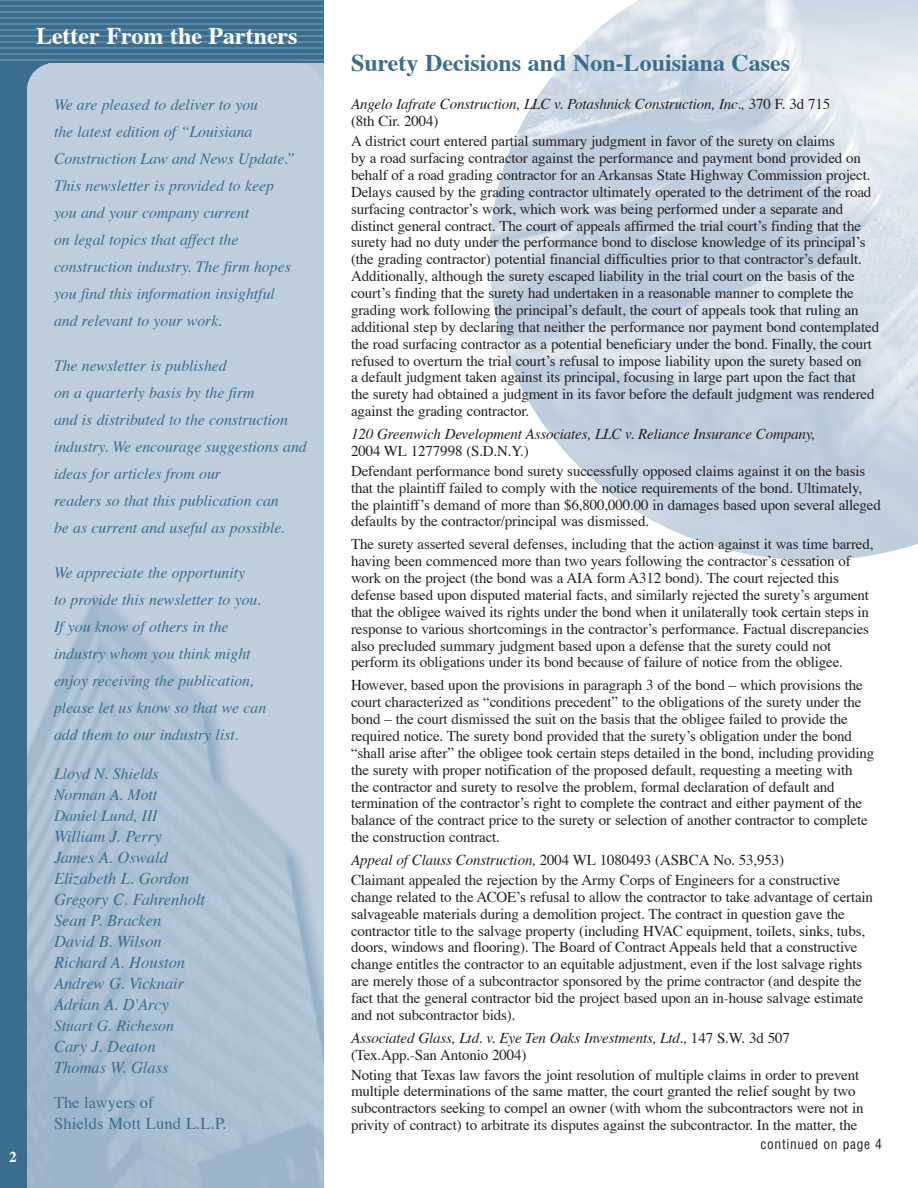
<style>
.page{position:relative;width:918px;height:1188px;background:#fff}
.page>*{position:absolute;margin:0;border:0;box-sizing:border-box;transform-origin:0 0}
.t1{font:700 24px "Times";color:#3a6e8f}
.t2{font:700 24px "Times";color:#fff}
.t3{font:italic 16.5px/21px "Times";color:#3a6e8f}
.t4{font:16.5px/21px "Times";letter-spacing:.01em;color:#3a6e8f}
.t5{font:italic 15.75px/27px "Times";color:#3a6e8f}
.t6{font:15px/16.8px "Times";letter-spacing:-.01em;color:#231f20}
.t7{font:italic 15px/16.8px "Times";letter-spacing:-.01em;color:#231f20}
.t8{font:700 15px "Times";color:#fff}
.t9{font:condensed 13.5px "Helvetica";letter-spacing:.05em;color:#231f20}
.s1{font-style:normal}
.s2{font-style:italic}
</style>
<div class="page">
<div style="left:0;top:0;width:324px;height:90px;background:#3a6e8f"></div>
<hr style="left:0;top:0;width:324px;height:1px;background:#6a90ad">
<hr style="left:0;top:5px;width:324px;height:2px;background:#6a90ad">
<hr style="left:0;top:11px;width:324px;height:2px;background:#6a90ad">
<hr style="left:0;top:17px;width:324px;height:2px;background:#6a90ad">
<hr style="left:0;top:23px;width:324px;height:2px;background:#6a90ad">
<hr style="left:0;top:29px;width:324px;height:2px;background:#6a90ad">
<hr style="left:0;top:35px;width:324px;height:2px;background:#6a90ad">
<hr style="left:0;top:41px;width:324px;height:2px;background:#6a90ad">
<hr style="left:0;top:47px;width:324px;height:2px;background:#6a90ad">
<hr style="left:0;top:53px;width:324px;height:2px;background:#6a90ad">
<hr style="left:0;top:59px;width:324px;height:2px;background:#6a90ad">
<div style="left:0;top:72px;width:36px;height:1116px;background:#3a6e8f"></div>
<div style="left:27px;top:63px;width:297px;height:490px;background:#bfcedd"></div>
<img style="left:27px;top:553px;width:297px;height:635px">
<img style="left:490px;top:0;width:428px;height:560px">
<h1 class="t2" style="left:36px;top:26px;width:263px">Letter From the Partners</h1>
<p class="t8" style="left:9px;top:1151px;width:9px">2</p>
<p class="t5" style="left:54px;top:93px;width:242px">We are pleased to deliver to you<br>the latest edition of “Louisiana<br>Construction Law and News Update.”<br>This newsletter is provided to keep you and your company current<br>on legal topics that affect the construction industry. The firm hopes you find this information insightful and relevant to your work.</p>
<p class="t5" style="left:54px;top:354px;width:254px">The newsletter is published<br>on a quarterly basis by the firm<br>and is distributed to the construction industry. We encourage suggestions and ideas for articles from our<br>readers so that this publication can<br>be as current and useful as possible.</p>
<p class="t5" style="left:54px;top:561px;width:214px">We appreciate the opportunity<br>to provide this newsletter to you.<br>If you know of others in the industry whom you think might enjoy receiving the publication, please let us know so that we can add them to our industry list.</p>
<p class="t5" style="left:54px;top:765px;width:106px;line-height:21px;text-align:justify">Lloyd N. Shields Norman A. Mott Daniel Lund, III</p>
<p class="t3" style="left:54px;top:827px;width:153px">William J. Perry<br>James A. Oswald<br>Elizabeth L. Gordon<br>Gregory C. Fahrenholt<br>Sean P. Bracken<br>David B. Wilson<br>Richard A. Houston<br>Andrew G. Vicknair<br>Adrian A. D'Arcy</p>
<p class="t5" style="left:54px;top:1014px;width:121px">Stuart G. Richeson</p>
<p class="t3" style="left:54px;top:1037px;width:116px">Cary J. Deaton<br>Thomas W. Glass</p>
<p class="t4" style="left:54px;top:1093px;width:174px">The lawyers of<br>Shields Mott Lund L.L.P.</p>
<h1 class="t1" style="left:351px;top:53px;width:441px">Surety Decisions and Non-Louisiana Cases</h1>
<p class="t7" style="left:351px;top:97px;width:481px">Angelo Iafrate Construction, LLC v. Potashnick Construction, Inc., <span class="s1">370 F. 3d 715 (8th Cir. 2004)</span></p>
<p class="t6" style="left:351px;top:134px;width:530px">A district court entered partial summary judgment in favor of the surety on claims<br>by a road surfacing contractor against the performance and payment bond provided on behalf of a road grading contractor for an Arkansas State Highway Commission project.<br>Delays caused by the grading contractor ultimately operated to the detriment of the road surfacing contractor’s work, which work was being performed under a separate and distinct general contract. The court of appeals affirmed the trial court’s finding that the surety had no duty under the performance bond to disclose knowledge of its principal’s (the grading contractor) potential financial difficulties prior to that contractor’s default.<br>Additionally, although the surety escaped liability in the trial court on the basis of the court’s finding that the surety had undertaken in a reasonable manner to complete the grading work following the principal’s default, the court of appeals took that ruling an additional step by declaring that neither the performance nor payment bond contemplated the road surfacing contractor as a potential beneficiary under the bond. Finally, the court refused to overturn the trial court’s refusal to impose liability upon the surety based on<br>a default judgment taken against its principal, focusing in large part upon the fact that<br>the surety had obtained a judgment in its favor before the default judgment was rendered against the grading contractor.</p>
<p class="t7" style="left:351px;top:427px;width:466px">120 Greenwich Development Associates, LLC v. Reliance Insurance Company,</p>
<p class="t6" style="left:351px;top:442px;width:516px;line-height:19.8px">2004 WL 1277998 (S.D.N.Y.)<br>Defendant performance bond surety successfully opposed claims against it on the basis</p>
<p class="t6" style="left:351px;top:481px;width:531px">that the plaintiff failed to comply with the notice requirements of the bond. Ultimately, the plaintiff’s demand of more than $6,800,000.00 in damages based upon several alleged defaults by the contractor/principal was dismissed.</p>
<p class="t6" style="left:351px;top:537px;width:524px">The surety asserted several defenses, including that the action against it was time barred, having been commenced more than two years following the contractor’s cessation of work on the project (the bond was a AIA form A312 bond). The court rejected this defense based upon disputed material facts, and similarly rejected the surety’s argument that the obligee waived its rights under the bond when it unilaterally took certain steps in response to various shortcomings in the contractor’s performance. Factual discrepancies also precluded summary judgment based upon a defense that the surety could not perform its obligations under its bond because of failure of notice from the obligee.</p>
<p class="t6" style="left:351px;top:678px;width:525px">However, based upon the provisions in paragraph 3 of the bond – which provisions the court characterized as “conditions precedent” to the obligations of the surety under the bond – the court dismissed the suit on the basis that the obligee failed to provide the required notice. The surety bond provided that the surety’s obligation under the bond “shall arise after” the obligee took certain steps detailed in the bond, including providing the surety with proper notification of the proposed default, requesting a meeting with the contractor and surety to resolve the problem, formal declaration of default and termination of the contractor’s right to complete the contract and either payment of the balance of the contract price to the surety or selection of another contractor to complete the construction contract.</p>
<p class="t6" style="left:351px;top:851px;width:491px;line-height:20px"><span class="s2">Appeal of Clauss Construction,</span> 2004 WL 1080493 (ASBCA No. 53,953)<br>Claimant appealed the rejection by the Army Corps of Engineers for a constructive</p>
<p class="t6" style="left:351px;top:890px;width:524px">change related to the ACOE’s refusal to allow the contractor to take advantage of certain salvageable materials during a demolition project. The contract in question gave the contractor title to the salvage property (including HVAC equipment, toilets, sinks, tubs, doors, windows and flooring). The Board of Contract Appeals held that a constructive change entitles the contractor to an equitable adjustment, even if the lost salvage rights are merely those of a subcontractor sponsored by the prime contractor (and despite the fact that the general contractor bid the project based upon an in-house salvage estimate and not subcontractor bids).</p>
<p class="t7" style="left:351px;top:1031px;width:440px">Associated Glass, Ltd. v. Eye Ten Oaks Investments, Ltd., <span class="s1">147 S.W. 3d 507 (Tex.App.-San Antonio 2004)</span></p>
<p class="t6" style="left:351px;top:1067px;width:514px">Noting that Texas law favors the joint resolution of multiple claims in order to prevent multiple determinations of the same matter, the court granted the relief sought by two subcontractors seeking to compel an owner (with whom the subcontractors were not in privity of contract) to arbitrate its disputes against the subcontractor. In the matter, the</p>
<p class="t9" style="left:760px;top:1138px;width:123px">continued on page 4</p>
</div>
